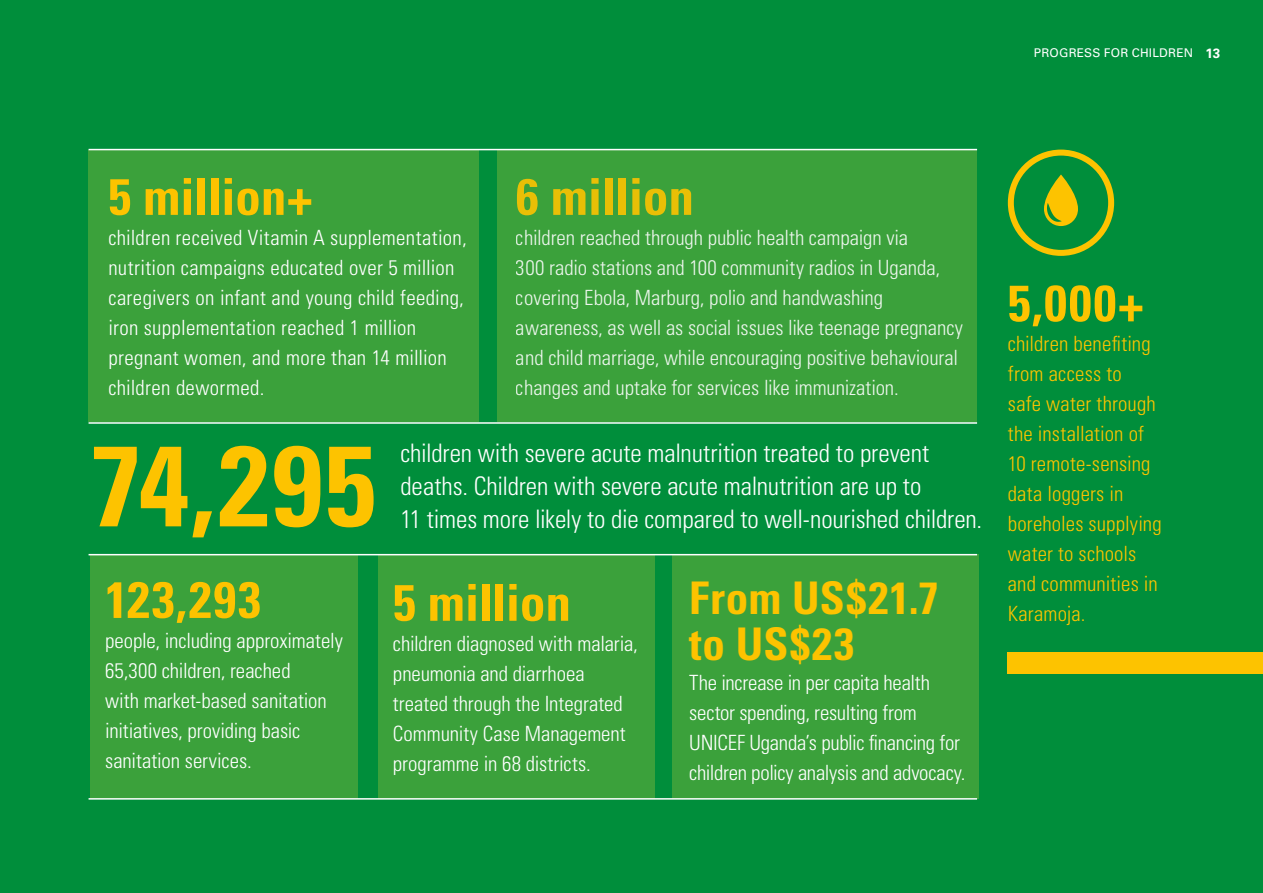
<style>
.page{position:relative;width:1263px;height:893px;background:#008e3b}
.page>*{position:absolute;margin:0;border:0;box-sizing:border-box;transform-origin:0 0}
.t1{font:700 condensed 114px "Univers LT Std";color:#fdc300}
.t2{font:700 condensed 51px "Univers LT Std";letter-spacing:-.005em;color:#fdc300}
.t3{font:700 condensed 45px/46.5px "Univers LT Std";letter-spacing:.015em;color:#fdc300}
.t4{font:300 condensed 25.5px/33px "Univers LT Std";letter-spacing:-.005em;color:#fff}
.t5{font:300 condensed 21px/30px "Univers LT Std";color:#fff}
.t6{font:300 condensed 21px/30px "Univers LT Std";letter-spacing:.005em;color:#fdc300}
.t7{font:12px "Univers LT Std";letter-spacing:.02em;color:#fff}
.s1{font-weight:700;font-size:13.5px}
</style>
<div class="page">
<div style="left:89px;top:150px;width:390px;height:272px;background:#3ba13b"></div>
<div style="left:497px;top:150px;width:480px;height:272px;background:#3ba13b"></div>
<div style="left:1008px;top:150px;width:106px;height:106px;border:6px solid #fdc300;border-radius:50%"></div>
<svg style="left:1044px;top:175px;width:34px;height:51px"></svg>
<div style="left:1008px;top:652px;width:255px;height:22px;background:#fdc300"></div>
<div style="left:90px;top:555px;width:268px;height:244px;background:#3ba13b"></div>
<div style="left:378px;top:555px;width:277px;height:244px;background:#3ba13b"></div>
<div style="left:673px;top:555px;width:306px;height:244px;background:#3ba13b"></div>
<hr style="left:89px;top:149px;width:888px;height:1px;background:#fff">
<hr style="left:89px;top:422px;width:888px;height:2px;background:#fff">
<hr style="left:89px;top:554px;width:888px;height:1px;background:#fff">
<hr style="left:89px;top:798px;width:888px;height:2px;background:#fff">
<p class="t7" style="left:1034px;top:46px;width:188px">PROGRESS FOR CHI LDREN <span class="s1">13</span></p>
<h2 class="t2" style="left:108px;top:165px;width:206px">5 million+</h2>
<p class="t5" style="left:108px;top:222px;width:360px">children received Vitamin A supplementation, nutrition campaigns educated over 5 million caregivers on infant and young child feeding, iron supplementation reached 1 million pregnant women, and more than 14 million children dewormed.</p>
<h2 class="t2" style="left:516px;top:165px;width:180px">6 million</h2>
<p class="t5" style="left:516px;top:222px;width:448px">children reached through public health campaign via<br>300 radio stations and 100 community radios in Uganda, covering Ebola, Marburg, polio and handwashing awareness, as well as social issues like teenage pregnancy and child marriage, while encouraging positive behavioural changes and uptake for services like immunization.</p>
<h1 class="t1" style="left:90px;top:416px;width:287px">74,295</h1>
<h2 class="t2" style="left:105px;top:568px;width:157px">123,293</h2>
<p class="t5" style="left:105px;top:626px;width:239px">people, including approximately<br>65,300 children, reached<br>with market-based sanitation initiatives, providing basic sanitation services.</p>
<p class="t4" style="left:400px;top:437px;width:530px">children with severe acute malnutrition treated to prevent deaths. Children with severe acute malnutrition are up to</p>
<p class="t4" style="left:400px;top:503px;width:583px">11 times more likely to die compared to well-nourished children.</p>
<h2 class="t2" style="left:393px;top:571px;width:180px">5 million</h2>
<p class="t5" style="left:393px;top:628px;width:246px">children diagnosed with malaria, pneumonia and diarrhoea treated through the Integrated<br>Community Case Management programme in 68 districts.</p>
<h3 class="t3" style="left:689px;top:574px;width:251px">From US$21.7 to US$23</h3>
<p class="t5" style="left:689px;top:668px;width:278px">The increase in per capita health sector spending, resulting from UNICEF Uganda’s public financing for children policy analysis and advocacy.</p>
<h2 class="t2" style="left:1008px;top:272px;width:137px">5,000+</h2>
<p class="t6" style="left:1008px;top:329px;width:155px">children benefiting from access to<br>safe water through the installation of<br>10 remote-sensing data loggers in boreholes supplying water to schools and communities in</p>
<p class="t6" style="left:1008px;top:599px;width:79px">Karamoja.</p>
</div>
